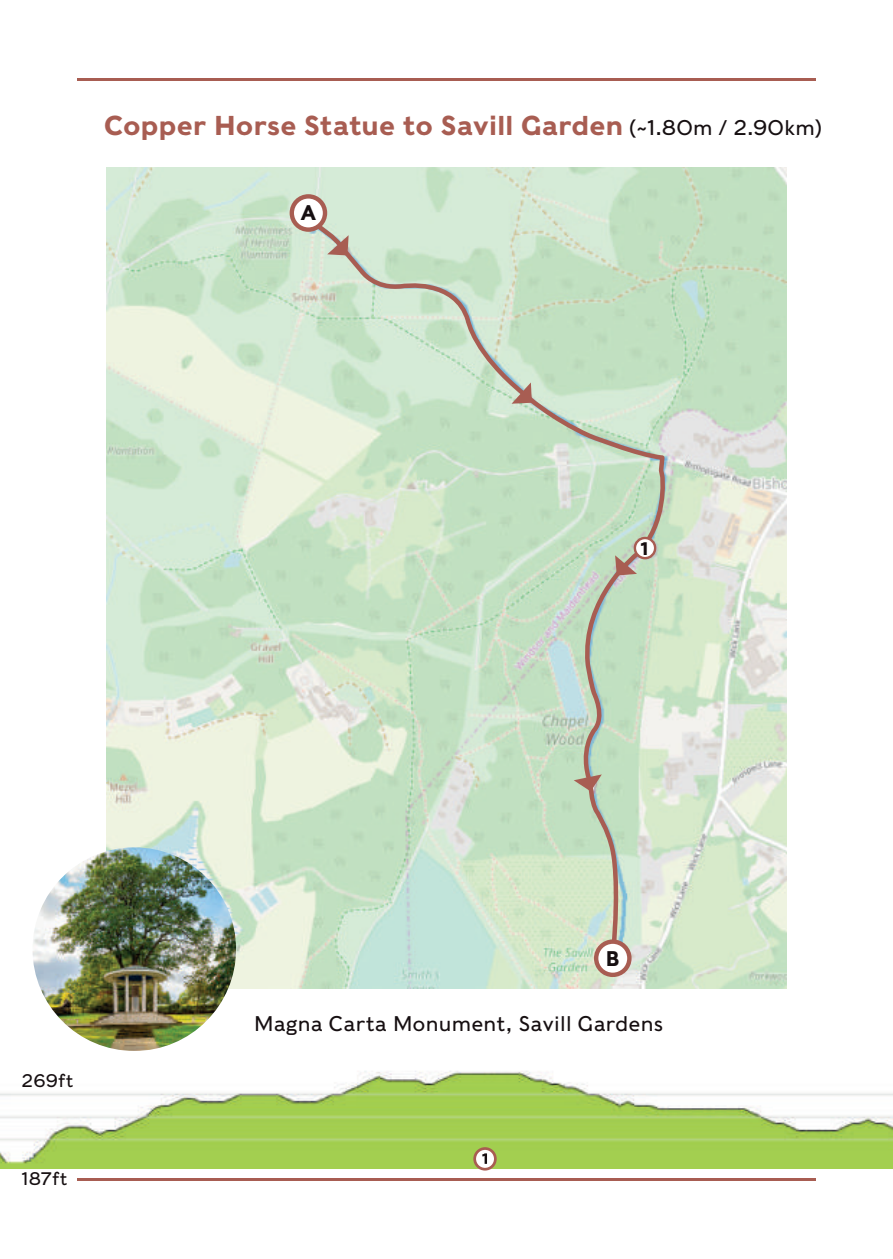
<style>
.page{position:relative;width:893px;height:1259px;background:#fff}
.page>*{position:absolute;margin:0;border:0;box-sizing:border-box;transform-origin:0 0}
.t1{font:500 27px "Caslons Egyptian";letter-spacing:.01em;color:#a85d52}
.t2{font:21px "Caslons Egyptian";letter-spacing:.01em;color:#160f11}
.t3{font:500 21px "Caslons Egyptian";color:#160f11}
.t4{font:18px "Caslons Egyptian";letter-spacing:.01em;color:#160f11}
.t5{font:500 18px "Caslons Egyptian";color:#160f11}
.s1{font-weight:400;font-size:21px;color:#160f11}
</style>
<div class="page">
<hr style="left:77px;top:78px;width:739px;height:3px;background:#a85d52">
<hr style="left:77px;top:1178px;width:739px;height:2px;background:#a85d52">
<svg style="left:106px;top:167px;width:681px;height:822px;background:#d4e7d1"></svg>
<img style="left:0;top:1071px;width:893px;height:97px">
<div style="left:475px;top:1148px;width:20px;height:21px;background:#fff;border-radius:50%"></div>
<div style="left:473px;top:1147px;width:24px;height:23px;border:3px solid #a85d52;border-radius:50%"></div>
<svg style="left:482px;top:1153px;width:5px;height:10px"></svg>
<svg style="left:313px;top:221px;width:355px;height:741px;background:#c9e0c7"></svg>
<svg style="left:596px;top:941px;width:33px;height:34px"></svg>
<div style="left:594px;top:939px;width:38px;height:38px;border:4px solid #a85d52;border-radius:50%"></div>
<div style="left:635px;top:538px;width:20px;height:20px;background:#fff;border-radius:50%"></div>
<div style="left:634px;top:537px;width:22px;height:22px;border:2px solid #a85d52;border-radius:50%"></div>
<svg style="left:292px;top:196px;width:33px;height:34px"></svg>
<div style="left:290px;top:194px;width:37px;height:38px;border:4px solid #a85d52;border-radius:50%"></div>
<img style="left:33px;top:847px;width:203px;height:204px;border-radius:102px">
<p class="t1" style="left:104px;top:108px;width:720px">Copper Horse Statue to Savill Garden <span class="s1">(~1.80m / 2.90km)</span></p>
<p class="t3" style="left:301px;top:199px;width:17px">A</p>
<p class="t5" style="left:640px;top:536px;width:10px">1</p>
<p class="t4" style="left:21px;top:1069px;width:54px">269ft</p>
<p class="t4" style="left:21px;top:1167px;width:48px">187ft</p>
<p class="t3" style="left:605px;top:944px;width:16px">B</p>
<p class="t2" style="left:254px;top:1010px;width:411px">Magna Carta Monument, Savill Gardens</p>
</div>
